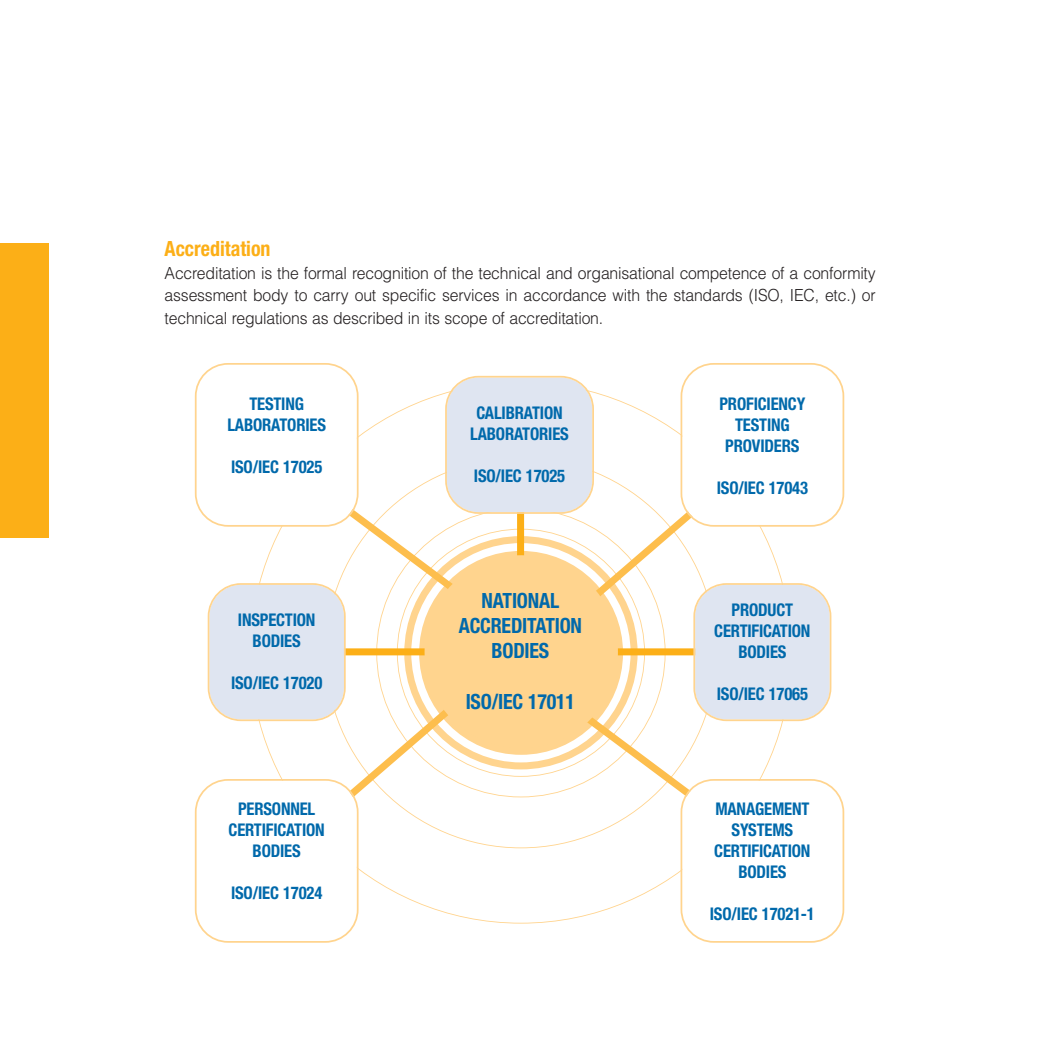
<style>
.page{position:relative;width:1042px;height:1042px;background:#fff}
.page>*{position:absolute;margin:0;border:0;box-sizing:border-box;transform-origin:0 0}
.t1{font:700 condensed 21px/25.2px "Helvetica Neue LT Std";letter-spacing:-.01em;color:#0069ab;text-align:center;scale:.95 1}
.t2{font:700 condensed 21px "Helvetica Neue LT Std";color:#fcaf17;scale:.95 1}
.t3{font:700 condensed 17.5px/21px "Helvetica Neue LT Std";letter-spacing:-.01em;color:#0069ab;text-align:center;scale:.95 1}
.t4{font:300 16.62px/22.8px "Helvetica";letter-spacing:-.01em;color:#231f20;text-align:justify;scale:.95 1}
</style>
<div class="page">
<div style="left:0;top:243px;width:49px;height:295px;background:#fcaf17"></div>
<svg style="left:195px;top:363px;width:649px;height:580px"></svg>
<div style="left:424px;top:555px;width:194px;height:193px;background:#ffd48e;border-radius:50%"></div>
<p class="t2" style="left:165px;top:241px;width:113px">Accreditation</p>
<p class="t4" style="left:165px;top:263px;width:750px">Accreditation is the formal recognition of the technical and organisational competence of a conformity assessment body to carry out specific services in accordance with the standards (ISO, IEC, etc.) or technical regulations as described in its scope of accreditation.</p>
<p class="t3" style="left:227px;top:394px;width:105px">TESTING<br>LABORATORIES</p>
<p class="t3" style="left:231px;top:457px;width:98px">ISO/IEC 17025</p>
<p class="t3" style="left:238px;top:611px;width:83px">INSPECTION<br>BODIES</p>
<p class="t3" style="left:231px;top:674px;width:98px">ISO/IEC 17020</p>
<p class="t3" style="left:229px;top:800px;width:103px">PERSONNEL<br>CERTIFICATION<br>BODIES</p>
<p class="t3" style="left:231px;top:884px;width:98px">ISO/IEC 17024</p>
<p class="t3" style="left:470px;top:404px;width:105px">CALIBRATION<br>LABORATORIES</p>
<p class="t3" style="left:474px;top:467px;width:98px">ISO/IEC 17025</p>
<p class="t1" style="left:459px;top:589px;width:131px">NATIONAL<br>ACCREDITATION<br>BODIES</p>
<p class="t1" style="left:466px;top:690px;width:117px">ISO/IEC 17011</p>
<p class="t3" style="left:719px;top:394px;width:92px">PROFICIENCY<br>TESTING<br>PROVIDERS</p>
<p class="t3" style="left:717px;top:478px;width:98px">ISO/IEC 17043</p>
<p class="t3" style="left:714px;top:600px;width:103px">PRODUCT<br>CERTIFICATION<br>BODIES</p>
<p class="t3" style="left:717px;top:684px;width:98px">ISO/IEC 17065</p>
<p class="t3" style="left:714px;top:800px;width:103px">MANAGEMENT<br>SYSTEMS<br>CERTIFICATION<br>BODIES</p>
<p class="t3" style="left:710px;top:905px;width:112px">ISO/IEC 17021-1</p>
</div>
